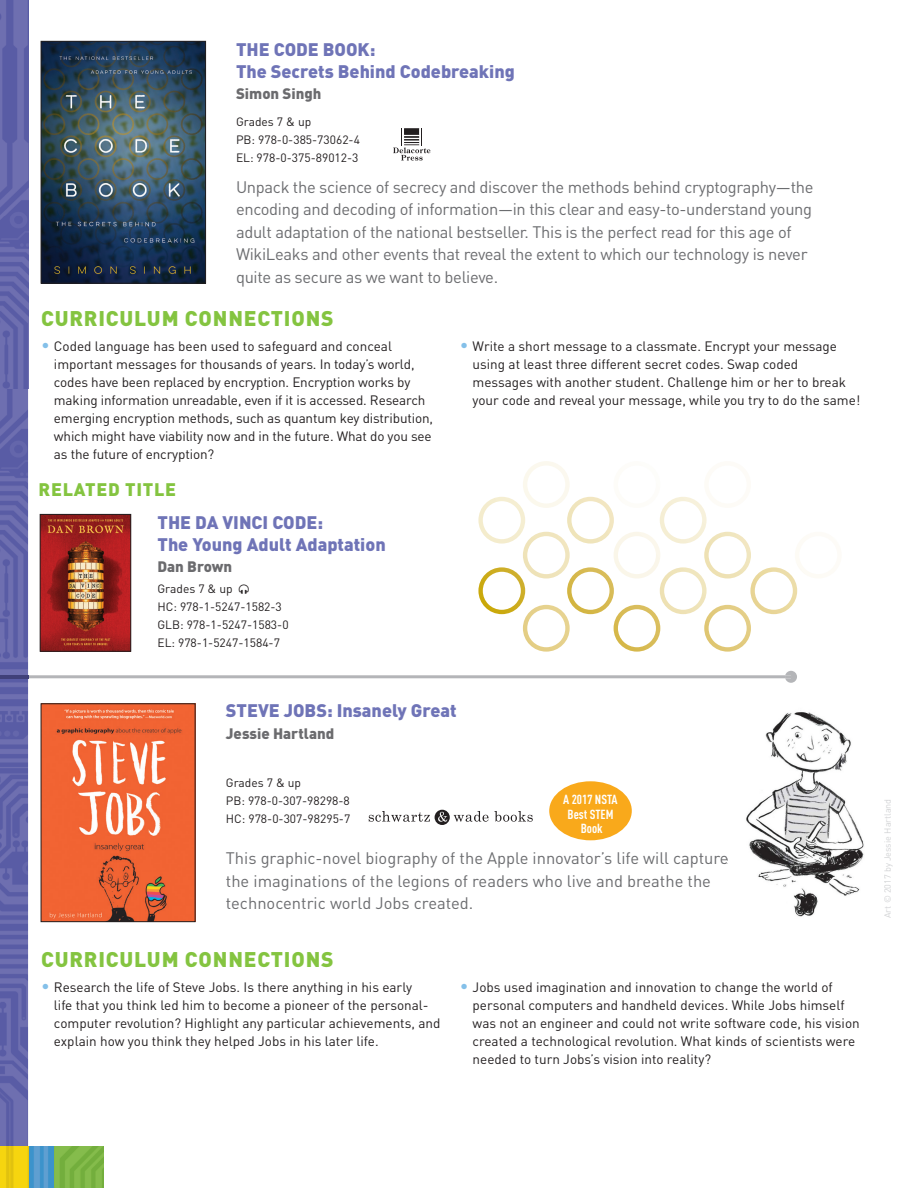
<style>
.page{position:relative;width:918px;height:1188px;background:#fff}
.page>*{position:absolute;margin:0;border:0;box-sizing:border-box;transform-origin:0 0}
.t1{font:900 21px "DIN";letter-spacing:.04em;color:#84c440}
.t2{font:900 18px/21.6px "DIN";color:#6f74b7}
.t3{font:900 18px "DIN";letter-spacing:.04em;color:#84c440}
.t4{font:16.5px/22.5px "DIN";letter-spacing:-.02em;color:#6c6d70}
.t5{font:16.5px/22.5px "DIN";color:#6c6d70}
.t6{font:900 15px "DIN";color:#6b6b6e}
.t7{font:13.5px/18px "DIN";color:#231f20}
.t8{font:700 13.05px/14.4px "DIN Cond";color:#fff;text-align:center}
.t9{font:12px/18px "DIN";color:#231f20}
.t10{font:9px "DIN";color:#d1d2d4}
.s1{font-size:16.5px;color:#84c0e9}
</style>
<div class="page">
<img style="left:0;top:0;width:28px;height:1147px">
<img style="left:0;top:1147px;width:104px;height:41px">
<img style="left:43px;top:43px;width:161px;height:238px">
<div style="left:41px;top:41px;width:165px;height:242px;border:1px solid #231f20"></div>
<img style="left:43px;top:705px;width:150px;height:215px">
<div style="left:41px;top:703px;width:154px;height:219px;border:1px solid #231f20"></div>
<svg style="left:393px;top:128px;width:37px;height:33px"></svg>
<img style="left:42px;top:516px;width:87px;height:134px">
<div style="left:40px;top:514px;width:91px;height:138px;border:1px solid #231f20"></div>
<img style="left:0;top:675px;width:28px;height:3px">
<svg style="left:28px;top:671px;width:769px;height:12px"></svg>
<svg style="left:369px;top:810px;width:164px;height:15px"></svg>
<svg style="left:478px;top:461px;width:326px;height:191px"></svg>
<div style="left:549px;top:781px;width:83px;height:59px;background:#f9a91b;border-radius:50%"></div>
<img style="left:746px;top:712px;width:118px;height:205px">
<h2 class="t2" style="left:236px;top:38px;width:280px">THE CODE BOOK:<br>The Secrets Behind Codebreaking</h2>
<p class="t6" style="left:236px;top:84px;width:87px">Simon Singh</p>
<p class="t9" style="left:236px;top:112px;width:126px">Grades 7 &amp; up<br>PB: 978-0-385-73062-4<br>EL: 978-0-375-89012-3</p>
<p class="t4" style="left:236px;top:175px;width:579px">Unpack the science of secrecy and discover the methods behind cryptography—the encoding and decoding of information—in this clear and easy-to-understand young adult adaptation of the national bestseller. This is the perfect read for this age of WikiLeaks and other events that reveal the extent to which our technology is never quite as secure as we want to believe.</p>
<h1 class="t1" style="left:41px;top:305px;width:294px">CURRICULUM CONNECTIONS</h1>
<p class="t7" style="left:54px;top:337px;width:381px;text-indent:-13px"><span class="s1">•</span> Coded language has been used to safeguard and conceal important messages for thousands of years. In today’s world, codes have been replaced by encryption. Encryption works by making information unreadable, even if it is accessed. Research emerging encryption methods, such as quantum key distribution, which might have viability now and in the future. What do you see as the future of encryption?</p>
<p class="t7" style="left:473px;top:337px;width:389px;text-indent:-13px"><span class="s1">•</span> Write a short message to a classmate. Encrypt your message using at least three different secret codes. Swap coded messages with another student. Challenge him or her to break your code and reveal your message, while you try to do the same!</p>
<h2 class="t3" style="left:39px;top:477px;width:139px">RELATED TITLE</h2>
<h2 class="t2" style="left:157px;top:511px;width:230px">THE DA VINCI CODE:<br>The Young Adult Adaptation</h2>
<p class="t6" style="left:157px;top:557px;width:76px">Dan Brown</p>
<p class="t9" style="left:157px;top:580px;width:133px">Grades 7 &amp; up<br>HC: 978-1-5247-1582-3<br>GLB: 978-1-5247-1583-0<br>EL: 978-1-5247-1584-7</p>
<h2 class="t2" style="left:226px;top:699px;width:232px">STEVE JOBS: Insanely Great</h2>
<p class="t6" style="left:226px;top:723px;width:110px">Jessie Hartland</p>
<p class="t9" style="left:226px;top:773px;width:126px">Grades 7 &amp; up<br>PB: 978-0-307-98298-8<br>HC: 978-0-307-98295-7</p>
<p class="t8" style="left:563px;top:792px;width:56px">A 2017 NSTA<br>Best STEM<br>Book</p>
<p class="t5" style="left:226px;top:847px;width:504px">This graphic-novel biography of the Apple innovator’s life will capture the imaginations of the legions of readers who live and breathe the technocentric world Jobs created.</p>
<h1 class="t1" style="left:41px;top:945px;width:294px">CURRICULUM CONNECTIONS</h1>
<p class="t7" style="left:54px;top:978px;width:388px;text-indent:-13px"><span class="s1">•</span> Research the life of Steve Jobs. Is there anything in his early<br>life that you think led him to become a pioneer of the personal&shy;computer revolution? Highlight any particular achievements, and explain how you think they helped Jobs in his later life.</p>
<p class="t7" style="left:473px;top:978px;width:389px;text-indent:-13px"><span class="s1">•</span> Jobs used imagination and innovation to change the world of personal computers and handheld devices. While Jobs himself was not an engineer and could not write software code, his vision created a technological revolution. What kinds of scientists were needed to turn Jobs’s vision into reality?</p>
<p class="t10" style="left:882px;top:918px;width:121px;rotate:-90deg">Art © 2017 by Jessie Hartland</p>
</div>
